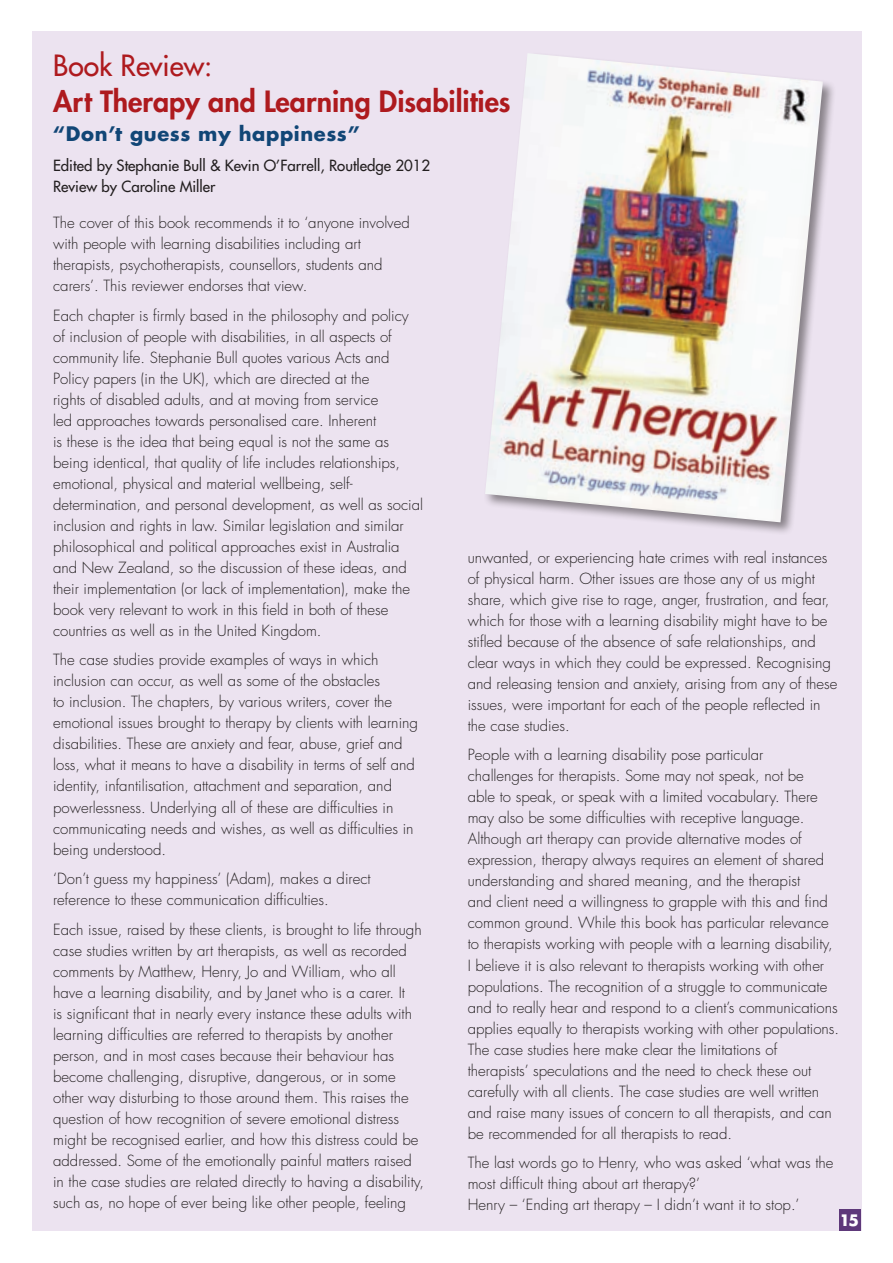
<style>
.page{position:relative;width:893px;height:1263px;background:#fff}
.page>*{position:absolute;margin:0;border:0;box-sizing:border-box;transform-origin:0 0}
.Sub1{font:800 28.5px "Futura";color:#ae1a1e}
.Sub1-2{font:28.5px "Futura";color:#ae1a1e}
.Sub2{font:700 19.5px "Futura";letter-spacing:.03em;color:#114676}
.Sub4{font:700 15.3px "Futura";color:#fff}
.Body_space{font:300 15px/21px "Futura";color:#231f20}
.Body_space-2{font:15px/21px "Futura";color:#231f20}
</style>
<div class="page">
<div style="left:32px;top:32px;width:829px;height:1199px;background:#ece3f0"></div>
<div style="left:483px;top:51px;width:354px;height:485px;background:#231f20;opacity:.5"></div>
<img style="left:485px;top:53px;width:338px;height:469px">
<div style="left:840px;top:1210px;width:21px;height:21px;background:#5e397a"></div>
<p class="Sub1-2" style="left:53px;top:47px;width:161px">Book Review:</p>
<p class="Sub1" style="left:53px;top:82px;width:459px">Art Therapy and Learning Disabilities</p>
<p class="Sub2" style="left:53px;top:121px;width:308px">“Don’t guess my happiness”</p>
<p class="Body_space-2" style="left:53px;top:155px;width:379px">Edited by Stephanie Bull &amp; Kevin O’Farrell, Routledge 2012<br>Review by Caroline Miller</p>
<p class="Body_space" style="left:53px;top:213px;width:358px">The cover of this book recommends it to ‘anyone involved with people with learning disabilities including art therapists, psychotherapists, counsellors, students and carers’. This reviewer endorses that view.</p>
<p class="Body_space" style="left:53px;top:305px;width:371px">Each chapter is firmly based in the philosophy and policy of inclusion of people with disabilities, in all aspects of community life. Stephanie Bull quotes various Acts and Policy papers (in the UK), which are directed at the<br>rights of disabled adults, and at moving from service<br>led approaches towards personalised care. Inherent<br>is these is the idea that being equal is not the same as being identical, that quality of life includes relationships, emotional, physical and material wellbeing, self&shy;determination, and personal development, as well as social inclusion and rights in law. Similar legislation and similar philosophical and political approaches exist in Australia and New Zealand, so the discussion of these ideas, and their implementation (or lack of implementation), make the book very relevant to work in this field in both of these countries as well as in the United Kingdom.</p>
<p class="Body_space" style="left:53px;top:650px;width:366px">The case studies provide examples of ways in which inclusion can occur, as well as some of the obstacles<br>to inclusion. The chapters, by various writers, cover the emotional issues brought to therapy by clients with learning disabilities. These are anxiety and fear, abuse, grief and loss, what it means to have a disability in terms of self and identity, infantilisation, attachment and separation, and powerlessness. Underlying all of these are difficulties in communicating needs and wishes, as well as difficulties in being understood.</p>
<p class="Body_space" style="left:53px;top:868px;width:319px">‘Don’t guess my happiness’ (Adam), makes a direct reference to these communication difficulties.</p>
<p class="Body_space" style="left:53px;top:919px;width:373px">Each issue, raised by these clients, is brought to life through case studies written by art therapists, as well as recorded comments by Matthew, Henry, Jo and William, who all have a learning disability, and by Janet who is a carer. It<br>is significant that in nearly every instance these adults with learning difficulties are referred to therapists by another person, and in most cases because their behaviour has become challenging, disruptive, dangerous, or in some other way disturbing to those around them. This raises the question of how recognition of severe emotional distress might be recognised earlier, and how this distress could be addressed. Some of the emotionally painful matters raised in the case studies are related directly to having a disability, such as, no hope of ever being like other people, feeling</p>
<p class="Body_space" style="left:468px;top:547px;width:371px">unwanted, or experiencing hate crimes with real instances of physical harm. Other issues are those any of us might share, which give rise to rage, anger, frustration, and fear, which for those with a learning disability might have to be stifled because of the absence of safe relationships, and clear ways in which they could be expressed. Recognising and releasing tension and anxiety, arising from any of these issues, were important for each of the people reflected in the case studies.</p>
<p class="Body_space" style="left:468px;top:745px;width:373px">People with a learning disability pose particular<br>challenges for therapists. Some may not speak, not be<br>able to speak, or speak with a limited vocabulary. There may also be some difficulties with receptive language.<br>Although art therapy can provide alternative modes of expression, therapy always requires an element of shared understanding and shared meaning, and the therapist<br>and client need a willingness to grapple with this and find common ground. While this book has particular relevance to therapists working with people with a learning disability, I believe it is also relevant to therapists working with other populations. The recognition of a struggle to communicate and to really hear and respond to a client’s communications applies equally to therapists working with other populations.<br>The case studies here make clear the limitations of therapists’ speculations and the need to check these out carefully with all clients. The case studies are well written and raise many issues of concern to all therapists, and can be recommended for all therapists to read.</p>
<p class="Body_space" style="left:468px;top:1152px;width:367px">The last words go to Henry, who was asked ‘what was the most difficult thing about art therapy?’<br>Henry – ‘Ending art therapy – I didn’t want it to stop.’</p>
<p class="Sub4" style="left:839px;top:1210px;width:21px">15</p>
</div>
